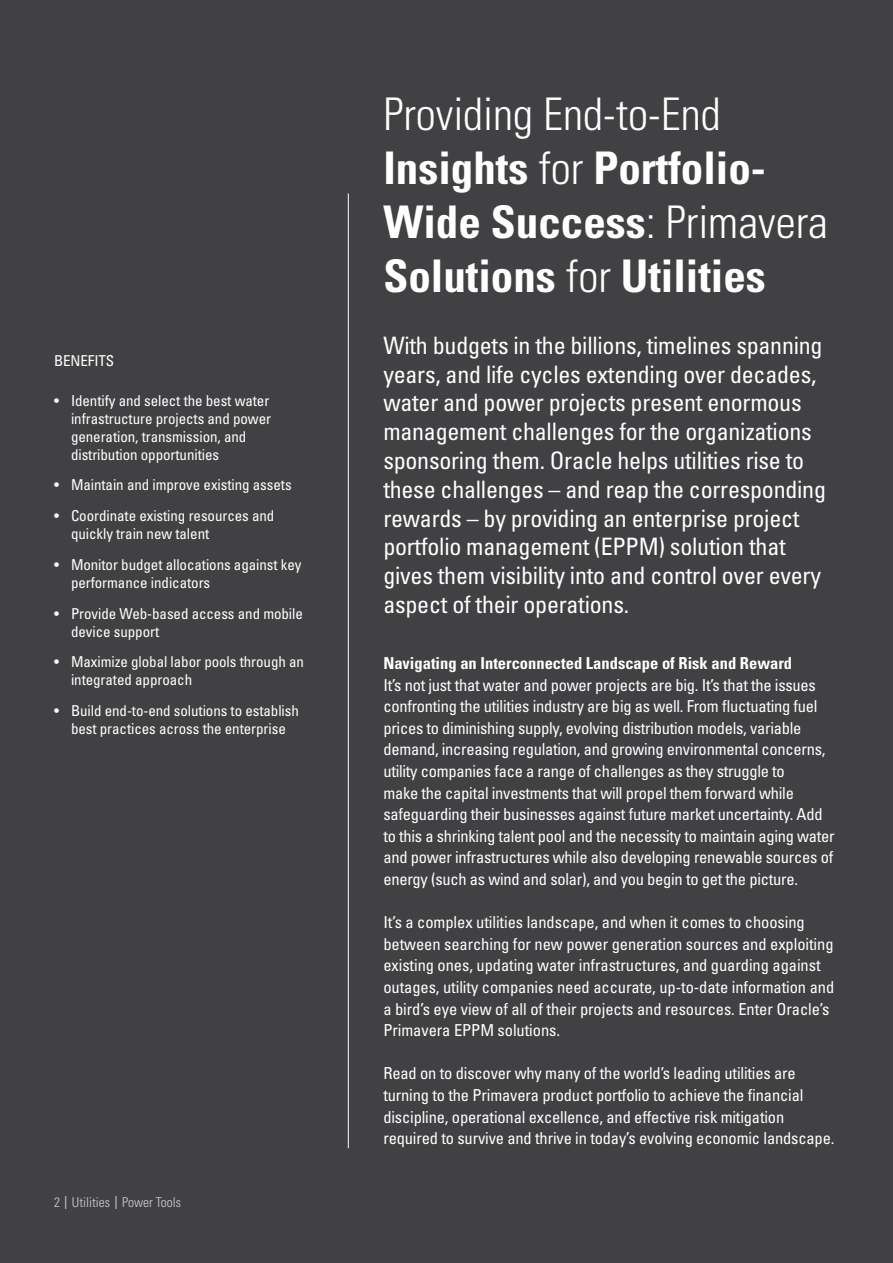
<style>
.page{position:relative;width:893px;height:1263px;background:#414042}
.page>*{position:absolute;margin:0;border:0;box-sizing:border-box;transform-origin:0 0}
.t1{font:700 condensed 45px/54px "Univers";color:#fff}
.t2{font:condensed 24px/28.8px "Univers";letter-spacing:-.01em;color:#fff}
.t3{font:condensed 16.5px/21.6px "Univers";letter-spacing:-.015em;color:#fff}
.t4{font:700 condensed 16.5px "Univers";color:#fff}
.t5{font:condensed 15px/18px "Univers";letter-spacing:-.005em;color:#fff}
.t6{font:300 condensed 13.5px "Univers";color:#d1d3d4}
.s1{font-size:18px}
.s2{font-weight:300}
</style>
<div class="page">
<hr style="left:348px;top:193px;width:1px;height:955px;background:#fff">
<p class="t5" style="left:54px;top:351px;width:62px">BENEFITS</p>
<p class="t5" style="left:71px;top:391px;width:202px;text-indent:-17px">• Identify and select the best water infrastructure projects and power generation, transmission, and distribution opportunities</p>
<p class="t5" style="left:54px;top:475px;width:239px">• Maintain and improve existing assets</p>
<p class="t5" style="left:71px;top:506px;width:205px;text-indent:-17px">• Coordinate existing resources and quickly train new talent</p>
<p class="t5" style="left:71px;top:555px;width:232px;text-indent:-17px">• Monitor budget allocations against key performance indicators</p>
<p class="t5" style="left:71px;top:604px;width:233px;text-indent:-17px">• Provide Web-based access and mobile device support</p>
<p class="t5" style="left:71px;top:652px;width:234px;text-indent:-17px">• Maximize global labor pools through an integrated approach</p>
<p class="t5" style="left:54px;top:701px;width:246px;text-align:center">• Build end-to-end solutions to establish best practices across the enterprise</p>
<p class="t6" style="left:54px;top:1194px;width:129px">2 <span class="s1">|</span> Utilities <span class="s1">|</span> Power Tools</p>
<h1 class="t1" style="left:383px;top:86px;width:446px"><span class="s2">Providing End-to-End<br></span>Insights <span class="s2">for</span> Portfolio-<br>Wide Success<span class="s2">: Primavera<br></span>Solutions <span class="s2">for</span> Utilities</h1>
<h2 class="t2" style="left:383px;top:330px;width:444px">With budgets in the billions, timelines spanning years, and life cycles extending over decades, water and power projects present enormous management challenges for the organizations sponsoring them. Oracle helps utilities rise to these challenges – and reap the corresponding rewards – by providing an enterprise project portfolio management (EPPM) solution that gives them visibility into and control over every aspect of their operations.</h2>
<h4 class="t4" style="left:383px;top:653px;width:410px">Navigating an Interconnected Landscape of Risk and Reward</h4>
<p class="t3" style="left:383px;top:673px;width:453px">It’s not just that water and power projects are big. It’s that the issues confronting the utilities industry are big as well. From fluctuating fuel prices to diminishing supply, evolving distribution models, variable demand, increasing regulation, and growing environmental concerns, utility companies face a range of challenges as they struggle to<br>make the capital investments that will propel them forward while safeguarding their businesses against future market uncertainty. Add to this a shrinking talent pool and the necessity to maintain aging water and power infrastructures while also developing renewable sources of energy (such as wind and solar), and you begin to get the picture.</p>
<p class="t3" style="left:383px;top:911px;width:452px">It’s a complex utilities landscape, and when it comes to choosing between searching for new power generation sources and exploiting existing ones, updating water infrastructures, and guarding against outages, utility companies need accurate, up-to-date information and a bird’s eye view of all of their projects and resources. Enter Oracle’s Primavera EPPM solutions.</p>
<p class="t3" style="left:383px;top:1062px;width:453px">Read on to discover why many of the world’s leading utilities are turning to the Primavera product portfolio to achieve the financial discipline, operational excellence, and effective risk mitigation required to survive and thrive in today’s evolving economic landscape.</p>
</div>
